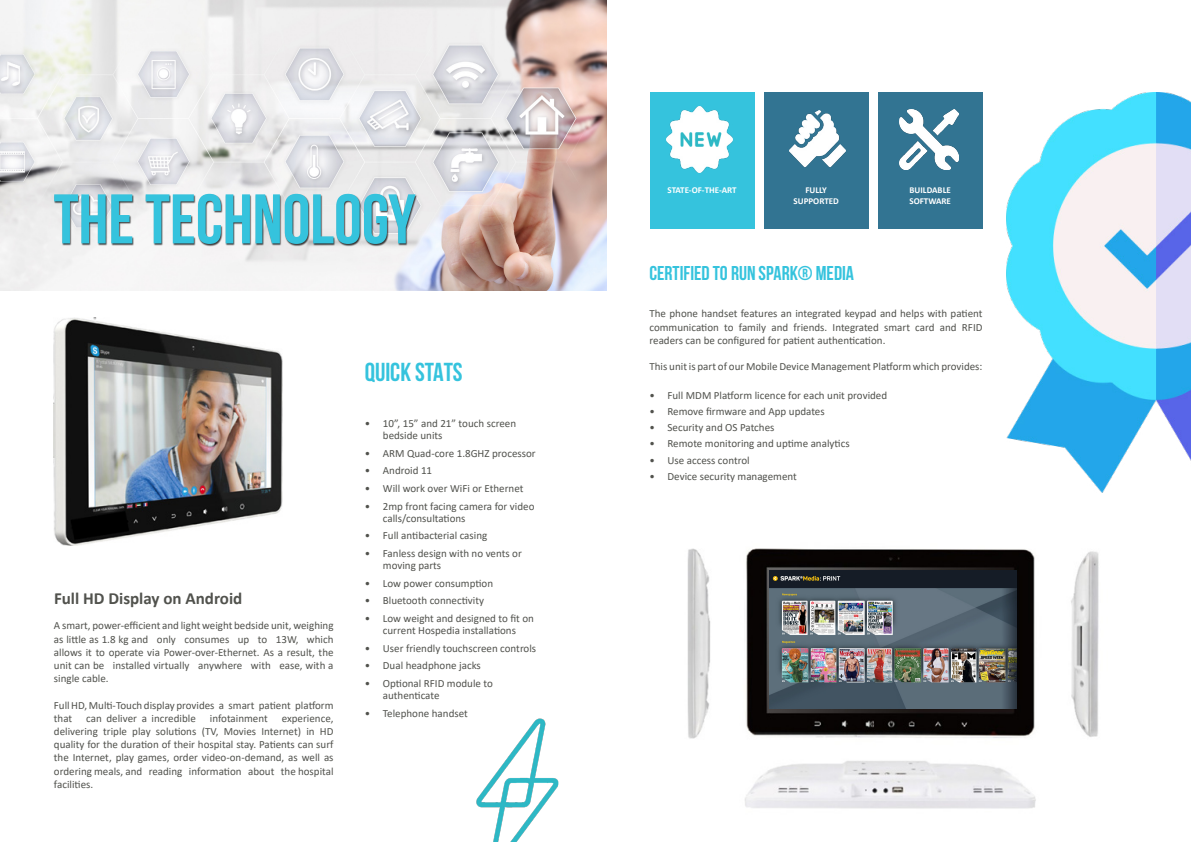
<style>
.page{position:relative;width:1191px;height:842px;background:#fff}
.page>*{position:absolute;margin:0;border:0;box-sizing:border-box;transform-origin:0 0}
.t1{font:700 70px "Bebas Neue";color:#35c3dd}
.t2{font:700 26px "Bebas Neue";color:#35c3dd}
.t3{font:700 20px "Bebas Neue";color:#35c3dd}
.t4{font:700 17px "Calibri";color:#51524d}
.t5{font:11px/13.2px "Calibri";color:#51524d}
.t6{font:700 9px/11px "Calibri";color:#fff;text-align:center}
</style>
<div class="page">
<img style="left:0;top:0;width:607px;height:291px">
<div style="left:878px;top:92px;width:104px;height:136px;background:#327492"></div>
<div style="left:764px;top:92px;width:104px;height:136px;background:#327492"></div>
<div style="left:650px;top:92px;width:104px;height:136px;background:#35c3dd"></div>
<div style="left:54px;top:194px;width:363px;height:53px;background:#000;opacity:.75"></div>
<img style="left:667px;top:107px;width:65px;height:66px">
<img style="left:789px;top:111px;width:57px;height:57px">
<img style="left:899px;top:110px;width:56px;height:59px">
<img style="left:955px;top:92px;width:236px;height:401px">
<img style="left:476px;top:718px;width:82px;height:124px">
<img style="left:54px;top:318px;width:228px;height:228px">
<img style="left:687px;top:548px;width:412px;height:261px">
<img style="left:769px;top:570px;width:247px;height:139px">
<h1 class="t1" style="left:54px;top:181px;width:364px">THE TECHNOLOGY</h1>
<h3 class="t4" style="left:54px;top:586px;width:190px">Full HD Display on Android</h3>
<p class="t5" style="left:54px;top:619px;width:281px;text-align:justify">A smart, power-efficient and light weight bedside unit, weighing as little as 1.8 kg and only consumes up to 13W, which allows it to operate via Power-over-Ethernet. As a result, the unit can be installed virtually anywhere with ease, with a single cable.</p>
<p class="t5" style="left:54px;top:698px;width:281px">Full HD, Multi-Touch display provides a smart patient platform that</p>
<p class="t5" style="left:86px;top:711px;width:111px">can deliver a incredible</p>
<p class="t5" style="left:210px;top:711px;width:59px">infotainment</p>
<p class="t5" style="left:54px;top:711px;width:281px;text-align:justify;text-indent:228px">experience, delivering triple play solutions (TV, Movies Internet) in HD quality for the duration of their hospital stay. Patients can surf the Internet, play games, order video-on-demand, as well as ordering meals, and reading information about the hospital facilities.</p>
<h2 class="t2" style="left:365px;top:357px;width:99px">QUICK STATS</h2>
<p class="t5" style="left:383px;top:417px;width:135px;line-height:12px;text-indent:-18px">• 10”, 15” and 21” touch screen bedside units</p>
<p class="t5" style="left:365px;top:446px;width:172px">• ARM Quad-core 1.8GHZ processor</p>
<p class="t5" style="left:365px;top:464px;width:69px">• Android 11</p>
<p class="t5" style="left:365px;top:481px;width:160px">• Will work over WiFi or Ethernet</p>
<p class="t5" style="left:383px;top:500px;width:153px;line-height:12px;text-indent:-18px">• 2mp front facing camera for video calls/consultations</p>
<p class="t5" style="left:365px;top:529px;width:124px">• Full antibacterial casing</p>
<p class="t5" style="left:383px;top:547px;width:140px;line-height:12px;text-indent:-18px">• Fanless design with no vents or moving parts</p>
<p class="t5" style="left:365px;top:576px;width:130px">• Low power consumption</p>
<p class="t5" style="left:365px;top:594px;width:121px">• Bluetooth connectivity</p>
<p class="t5" style="left:365px;top:612px;width:171px;line-height:12px;text-align:center">• Low weight and designed to fit on current Hospedia installations</p>
<p class="t5" style="left:365px;top:641px;width:173px">• User friendly touchscreen controls</p>
<p class="t5" style="left:365px;top:659px;width:117px">• Dual headphone jacks</p>
<p class="t5" style="left:383px;top:677px;width:112px;line-height:12px;text-indent:-18px">• Optional RFID module to authenticate</p>
<p class="t5" style="left:365px;top:706px;width:104px">• Telephone handset</p>
<p class="t6" style="left:667px;top:185px;width:71px">STATE-OF-THE-ART</p>
<p class="t6" style="left:793px;top:185px;width:47px">FULLY<br>SUPPORTED</p>
<p class="t6" style="left:909px;top:185px;width:43px;text-align:left">BUILDABLE<br>SOFTWARE</p>
<h3 class="t3" style="left:649px;top:262px;width:206px">CERTIFIED TO RUN SPARK® MEDIA</h3>
<p class="t5" style="left:649px;top:307px;width:334px;text-align:justify">The phone handset features an integrated keypad and helps with patient communication to family and friends. Integrated smart card and RFID readers can be configured for patient authentication.</p>
<p class="t5" style="left:649px;top:360px;width:334px">This unit is part of our Mobile Device Management Platform which provides:</p>
<p class="t5" style="left:649px;top:389px;width:239px">• Full MDM Platform licence for each unit provided</p>
<p class="t5" style="left:649px;top:405px;width:177px">• Remove firmware and App updates</p>
<p class="t5" style="left:649px;top:421px;width:126px">• Security and OS Patches</p>
<p class="t5" style="left:649px;top:437px;width:202px">• Remote monitoring and uptime analytics</p>
<p class="t5" style="left:649px;top:453px;width:102px">• Use access control</p>
<p class="t5" style="left:649px;top:469px;width:149px">• Device security management</p>
</div>
